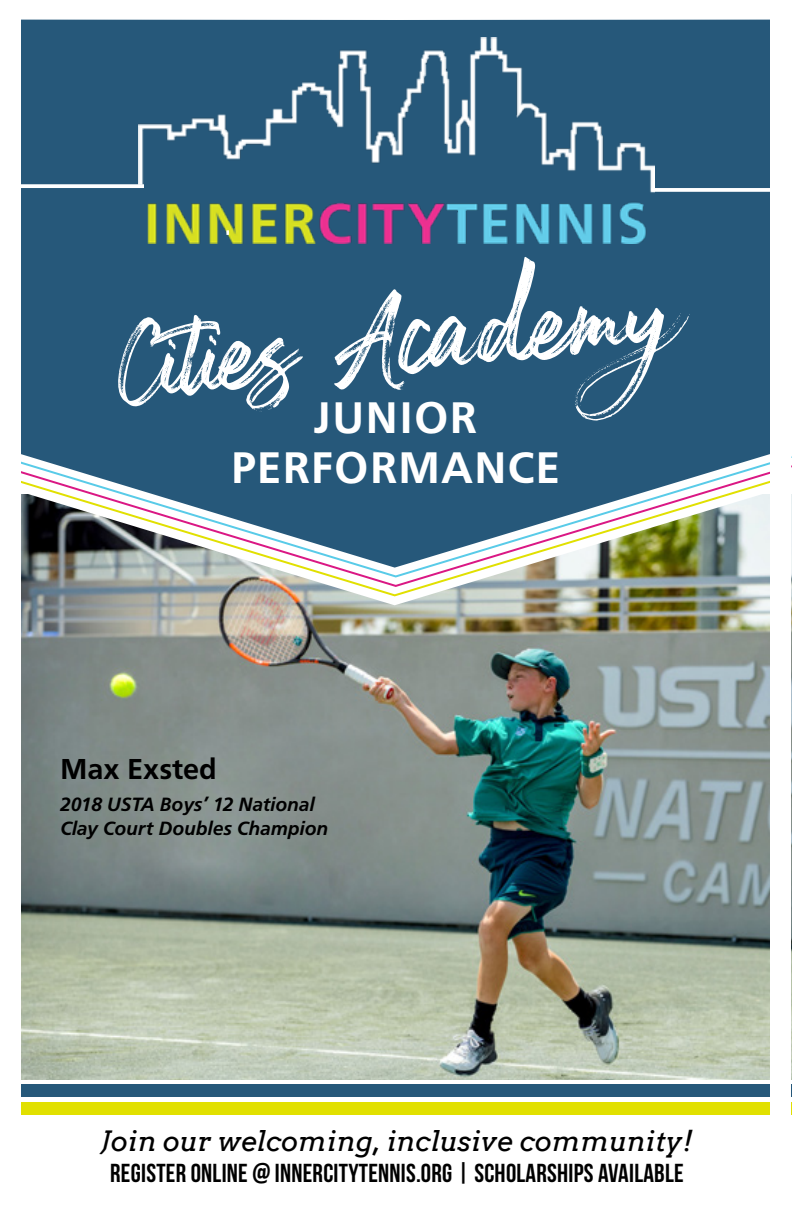
<style>
.page{position:relative;width:792px;height:1224px;background:#fff}
.page>*{position:absolute;margin:0;border:0;box-sizing:border-box;transform-origin:0 0}
.t1{font:132px "Festival";color:#fff}
.t2{font:700 46px/50px "Carto Gothic Std";letter-spacing:.02em;color:#fff;text-align:center}
.t3{font:700 30px "Carto Gothic Std";color:#000}
.t4{font:italic 28px "Arvo";color:#000}
.t5{font:26px "Bebas Neue";letter-spacing:.01em;color:#000}
.t6{font:italic 700 20px/24px "Carto Gothic Std";letter-spacing:-.005em;color:#000}
</style>
<div class="page">
<img style="left:21px;top:605px;width:771px;height:474px">
<img style="left:21px;top:494px;width:771px;height:103px">
<div style="left:0;top:1102px;width:792px;height:12px;background:#e1e000"></div>
<div style="left:0;top:1085px;width:792px;height:12px;background:#26587a"></div>
<svg style="left:21px;top:20px;width:749px;height:548px;background:#3a6581"></svg>
<div style="left:0;top:0;width:21px;height:1224px;background:#fff"></div>
<div style="left:770px;top:0;width:21px;height:1224px;background:#fff"></div>
<img style="left:139px;top:37px;width:516px;height:206px">
<svg style="left:651px;top:188px;width:119px;height:4px"></svg>
<svg style="left:226px;top:230px;width:3px;height:5px"></svg>
<svg style="left:21px;top:184px;width:123px;height:4px"></svg>
<h1 class="t1" style="left:110px;top:290px;width:561px;rotate:-5deg">Cities Academy</h1>
<h2 class="t2" style="left:231px;top:393px;width:331px">JUNIOR<br>PERFORMANCE</h2>
<p class="t3" style="left:60px;top:752px;width:158px">Max Exsted</p>
<p class="t6" style="left:60px;top:792px;width:270px">2018 USTA Boys’ 12 National<br>Clay Court Doubles Champion</p>
<p class="t4" style="left:100px;top:1123px;width:595px">Join our welcoming, inclusive community!</p>
<p class="t5" style="left:110px;top:1159px;width:575px">REGISTER ONLINE @ INNERCITYTENNIS.ORG | SCHOLARSHIPS AVAILABLE</p>
</div>
